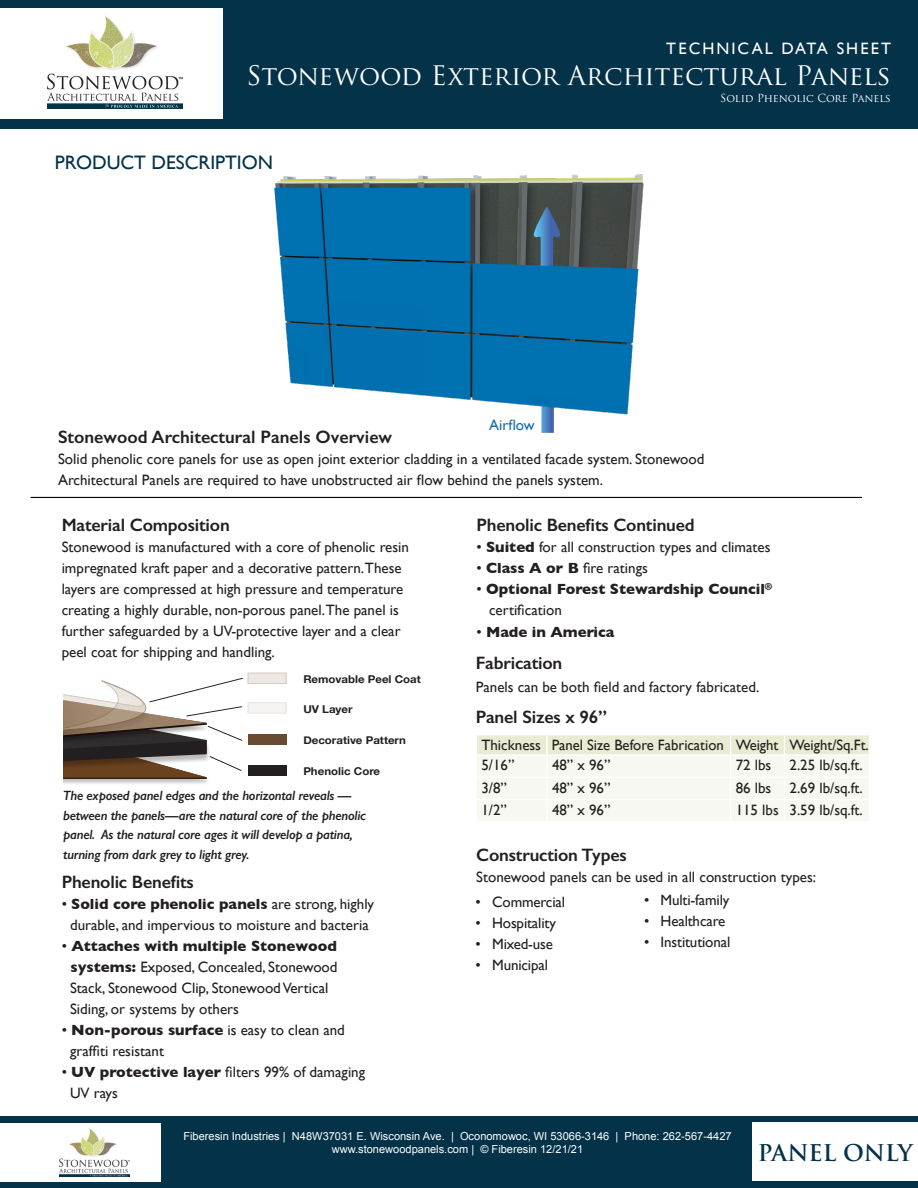
<style>
.page{position:relative;width:918px;height:1188px;background:#fff}
.page>*{position:absolute;margin:0;border:0;box-sizing:border-box;transform-origin:0 0}
.t1{font:26.25px "Trajan Pro";color:#fff}
.t2{font:700 22.5px "Trajan Pro";color:#033249}
.t3{font:19.5px "Gill Sans";color:#033249}
.t4{font:600 18px "Gill Sans";letter-spacing:-.01em;color:#231f20}
.t5{font:16.5px "Gill Sans";letter-spacing:.125em;color:#fff}
.t6{font:15px "Gill Sans";color:#231f20}
.t7{font:700 15px "Gill Sans";color:#231f20}
.t8{font:15px "Gill Sans";color:#126faa}
.t9{font:italic 600 13.5px/19.5px "Gill Sans";letter-spacing:-.02em;color:#231f20}
.t10{font:11.1px/13.4px "Arial";color:#fff;text-align:center}
.t11{font:700 10.8px "Helvetica Neue";color:#231f20;scale:1.07 1}
.t12{font:10.8px "Trajan Pro";letter-spacing:-.015em;color:#fff}
.s1{font-weight:400}
.s2{font-weight:700}
</style>
<div class="page">
<div style="left:0;top:1116px;width:918px;height:72px;background:#033249"></div>
<div style="left:0;top:1123px;width:161px;height:59px;background:#fff"></div>
<div style="left:753px;top:1123px;width:165px;height:58px;background:#fff"></div>
<img style="left:59px;top:1128px;width:71px;height:49px">
<div style="left:0;top:0;width:918px;height:129px;background:#033249"></div>
<svg style="left:477px;top:735px;width:392px;height:86px"></svg>
<div style="left:248px;top:734px;width:38px;height:11px;background:#6b4a32"></div>
<div style="left:248px;top:703px;width:38px;height:10px;background:#f6f3f0"></div>
<div style="left:248px;top:765px;width:38px;height:11px;background:#231f20"></div>
<div style="left:248px;top:673px;width:38px;height:11px;background:#ede8e1"></div>
<svg style="left:63px;top:678px;width:180px;height:101px"></svg>
<div style="left:0;top:8px;width:222px;height:111px;background:#fff"></div>
<img style="left:48px;top:16px;width:135px;height:92px">
<hr style="left:31px;top:497px;width:831px;height:1px;background:#040503">
<svg style="left:541px;top:427px;width:13px;height:6px"></svg>
<img style="left:274px;top:174px;width:370px;height:253px">
<svg style="left:531px;top:206px;width:32px;height:60px;background:#46617b"></svg>
<p class="t5" style="left:666px;top:39px;width:226px">TECHNICAL DATA SHEET</p>
<p class="t1" style="left:246px;top:59px;width:646px">Stonewood Exterior Architectural Panels</p>
<p class="t3" style="left:55px;top:151px;width:220px">PRODUCT DESCRIPTION</p>
<p class="t12" style="left:720px;top:91px;width:172px">Solid Phenolic Core Panels</p>
<p class="t8" style="left:489px;top:416px;width:47px">Airflow</p>
<p class="t4" style="left:58px;top:426px;width:336px">Stonewood Architectural Panels Overview</p>
<p class="t6" style="left:58px;top:450px;width:648px">Solid phenolic core panels for use as open joint exterior cladding in a ventilated facade system. Stonewood</p>
<p class="t6" style="left:58px;top:471px;width:547px">Architectural Panels are required to have unobstructed air flow behind the panels system.</p>
<p class="t4" style="left:62px;top:514px;width:170px">Material Composition</p>
<p class="t6" style="left:62px;top:538px;width:349px">Stonewood is manufactured with a core of phenolic resin</p>
<p class="t6" style="left:62px;top:559px;width:341px">impregnated kraft paper and a decorative pattern.These</p>
<p class="t6" style="left:62px;top:580px;width:343px">layers are compressed at high pressure and temperature</p>
<p class="t6" style="left:62px;top:601px;width:339px">creating a highly durable, non-porous panel.The panel is</p>
<p class="t6" style="left:62px;top:622px;width:340px">further safeguarded by a UV-protective layer and a clear</p>
<p class="t6" style="left:62px;top:643px;width:215px">peel coat for shipping and handling.</p>
<p class="t11" style="left:303px;top:671px;width:111px">Removable Peel Coat</p>
<p class="t11" style="left:303px;top:700px;width:48px">UV Layer</p>
<p class="t11" style="left:303px;top:732px;width:98px">Decorative Pattern</p>
<p class="t11" style="left:303px;top:763px;width:73px">Phenolic Core</p>
<p class="t9" style="left:63px;top:786px;width:304px">The exposed panel edges and the horizontal reveals — between the panels—are the natural core of the phenolic panel. As the natural core ages it will develop a patina, turning from dark grey to light grey.</p>
<p class="t4" style="left:62px;top:872px;width:134px">Phenolic Benefits</p>
<p class="t7" style="left:62px;top:893px;width:314px"><span class="s1">•</span> Solid core phenolic panels <span class="s1">are strong, highly</span></p>
<p class="t6" style="left:70px;top:917px;width:300px">durable, and impervious to moisture and bacteria</p>
<p class="t7" style="left:62px;top:935px;width:277px"><span class="s1">•</span> Attaches with multiple Stonewood</p>
<p class="t6" style="left:71px;top:959px;width:268px"><span class="s2">systems:</span> Exposed, Concealed, Stonewood</p>
<p class="t6" style="left:70px;top:980px;width:260px">Stack, Stonewood Clip, Stonewood Vertical</p>
<p class="t6" style="left:70px;top:1001px;width:170px">Siding, or systems by others</p>
<p class="t6" style="left:62px;top:1022px;width:285px">• <span class="s2">Non-porous surface</span> is easy to clean and</p>
<p class="t6" style="left:70px;top:1043px;width:95px">graffiti resistant</p>
<p class="t6" style="left:62px;top:1064px;width:305px">• <span class="s2">UV protective layer</span> filters 99% of damaging</p>
<p class="t6" style="left:70px;top:1085px;width:49px">UV rays</p>
<p class="t4" style="left:477px;top:514px;width:220px">Phenolic Benefits Continued</p>
<p class="t6" style="left:477px;top:538px;width:295px">• <span class="s2">Suited</span> for all construction types and climates</p>
<p class="t6" style="left:477px;top:559px;width:173px">• <span class="s2">Class A or B</span> fire ratings</p>
<p class="t7" style="left:477px;top:577px;width:297px"><span class="s1">•</span> Optional Forest Stewardship Council<sup>®</sup></p>
<p class="t6" style="left:489px;top:601px;width:74px">certification</p>
<p class="t7" style="left:477px;top:620px;width:139px"><span class="s1">•</span> Made in America</p>
<p class="t4" style="left:476px;top:652px;width:88px">Fabrication</p>
<p class="t6" style="left:476px;top:678px;width:285px">Panels can be both field and factory fabricated.</p>
<p class="t4" style="left:476px;top:706px;width:133px">Panel Sizes x 96”</p>
<p class="t6" style="left:481px;top:736px;width:61px">Thickness</p>
<p class="t6" style="left:552px;top:736px;width:174px">Panel Size Before Fabrication</p>
<p class="t6" style="left:736px;top:736px;width:44px">Weight</p>
<p class="t6" style="left:790px;top:736px;width:81px">Weight/Sq.Ft.</p>
<p class="t6" style="left:481px;top:757px;width:35px">5/16”</p>
<p class="t6" style="left:552px;top:757px;width:60px">48” x 96”</p>
<p class="t6" style="left:736px;top:757px;width:37px">72 lbs</p>
<p class="t6" style="left:790px;top:757px;width:75px">2.25 lb/sq.ft.</p>
<p class="t6" style="left:481px;top:779px;width:27px">3/8”</p>
<p class="t6" style="left:552px;top:779px;width:60px">48” x 96”</p>
<p class="t6" style="left:736px;top:779px;width:37px">86 lbs</p>
<p class="t6" style="left:790px;top:779px;width:75px">2.69 lb/sq.ft.</p>
<p class="t6" style="left:481px;top:801px;width:27px">1/2”</p>
<p class="t6" style="left:552px;top:801px;width:60px">48” x 96”</p>
<p class="t6" style="left:736px;top:801px;width:45px">115 lbs</p>
<p class="t6" style="left:790px;top:801px;width:75px">3.59 lb/sq.ft.</p>
<p class="t4" style="left:476px;top:844px;width:152px">Construction Types</p>
<p class="t6" style="left:476px;top:868px;width:341px">Stonewood panels can be used in all construction types:</p>
<p class="t6" style="left:476px;top:893px;width:91px">• Commercial</p>
<p class="t6" style="left:476px;top:914px;width:82px">• Hospitality</p>
<p class="t6" style="left:476px;top:935px;width:79px">• Mixed-use</p>
<p class="t6" style="left:476px;top:956px;width:74px">• Municipal</p>
<p class="t6" style="left:644px;top:891px;width:87px">• Multi-family</p>
<p class="t6" style="left:644px;top:912px;width:83px">• Healthcare</p>
<p class="t6" style="left:644px;top:933px;width:88px">• Institutional</p>
<p class="t10" style="left:183px;top:1130px;width:550px">Fiberesin Industries | N48W37031 E. Wisconsin Ave. | Oconomowoc, WI 53066-3146 | Phone: 262-567-4427 www.stonewoodpanels.com | © Fiberesin 12/21/21</p>
<h2 class="t2" style="left:758px;top:1138px;width:156px">PANEL ONLY</h2>
</div>
